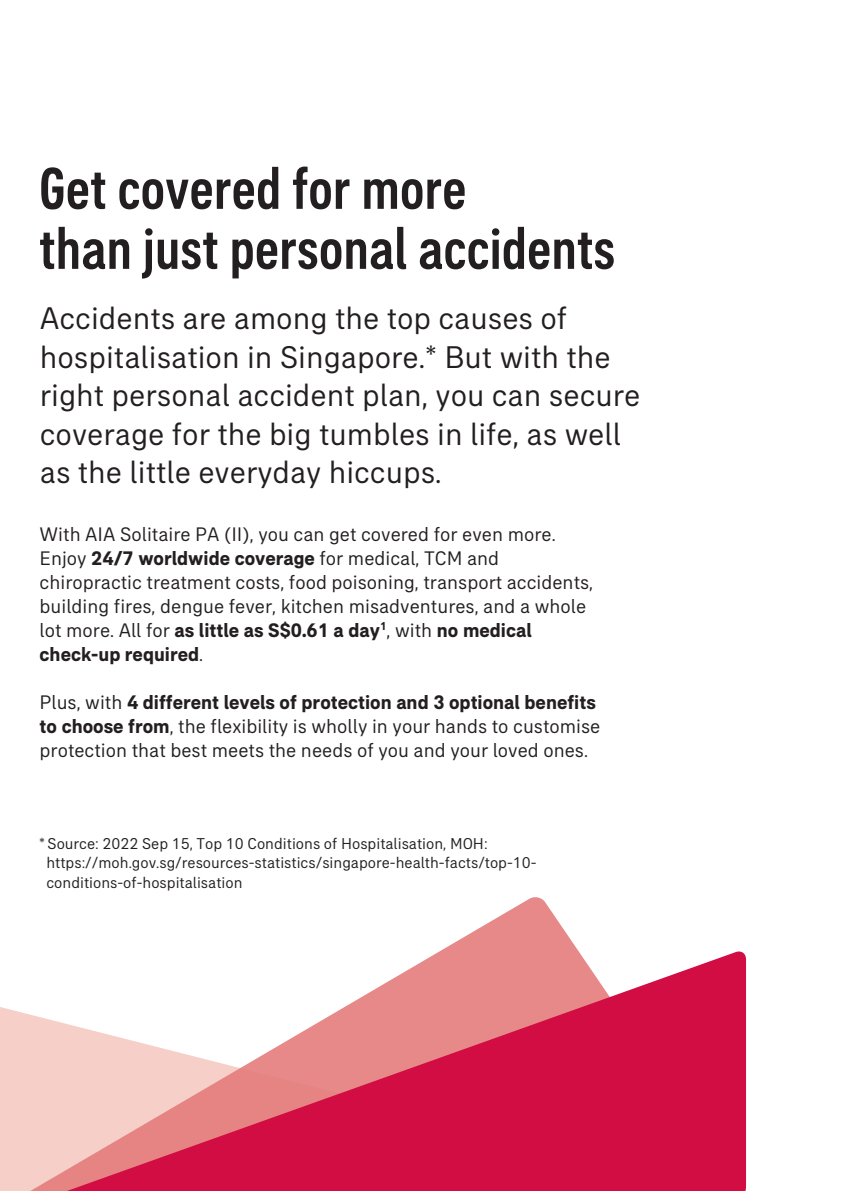
<style>
.page{position:relative;width:842px;height:1191px;background:#fff}
.page>*{position:absolute;margin:0;border:0;box-sizing:border-box;transform-origin:0 0}
.t1{font:500 condensed 60px/60px "AIA Everest";color:#231f20}
.t2{font:32px/38.4px "AIA Everest";color:#231f20}
.t3{font:20px/24px "AIA Everest";color:#231f20}
.t4{font:16px/19.2px "AIA Everest";color:#231f20}
.s1{font-weight:700}
</style>
<div class="page">
<svg style="left:442px;top:897px;width:136px;height:53px;fill:#e68988"></svg>
<svg style="left:0;top:950px;width:746px;height:241px"></svg>
<h1 class="t1" style="left:39px;top:158px;width:578px">Get covered for more<br>than just personal accidents</h1>
<h2 class="t2" style="left:40px;top:299px;width:602px">Accidents are among the top causes of hospitalisation in Singapore.* But with the right personal accident plan, you can secure coverage for the big tumbles in life, as well as the little everyday hiccups.</h2>
<p class="t3" style="left:40px;top:521px;width:555px">With AIA Solitaire PA (II), you can get covered for even more.<br>Enjoy <span class="s1">24/7 worldwide coverage</span> for medical, TCM and chiropractic treatment costs, food poisoning, transport accidents, building fires, dengue fever, kitchen misadventures, and a whole lot more. All for <span class="s1">as little as S$0.61 a day</span><sup>1</sup>, with <span class="s1">no medical check-up required</span>.</p>
<p class="t3" style="left:40px;top:689px;width:562px">Plus, with <span class="s1">4 different levels of protection and 3 optional benefits to choose from</span>, the flexibility is wholly in your hands to customise protection that best meets the needs of you and your loved ones.</p>
<p class="t4" style="left:46px;top:834px;width:492px;text-indent:-7px">* Source: 2022 Sep 15, Top 10 Conditions of Hospitalisation, MOH: https://moh.gov.sg/resources-statistics/singapore-health-facts/top-10- conditions-of-hospitalisation</p>
</div>
